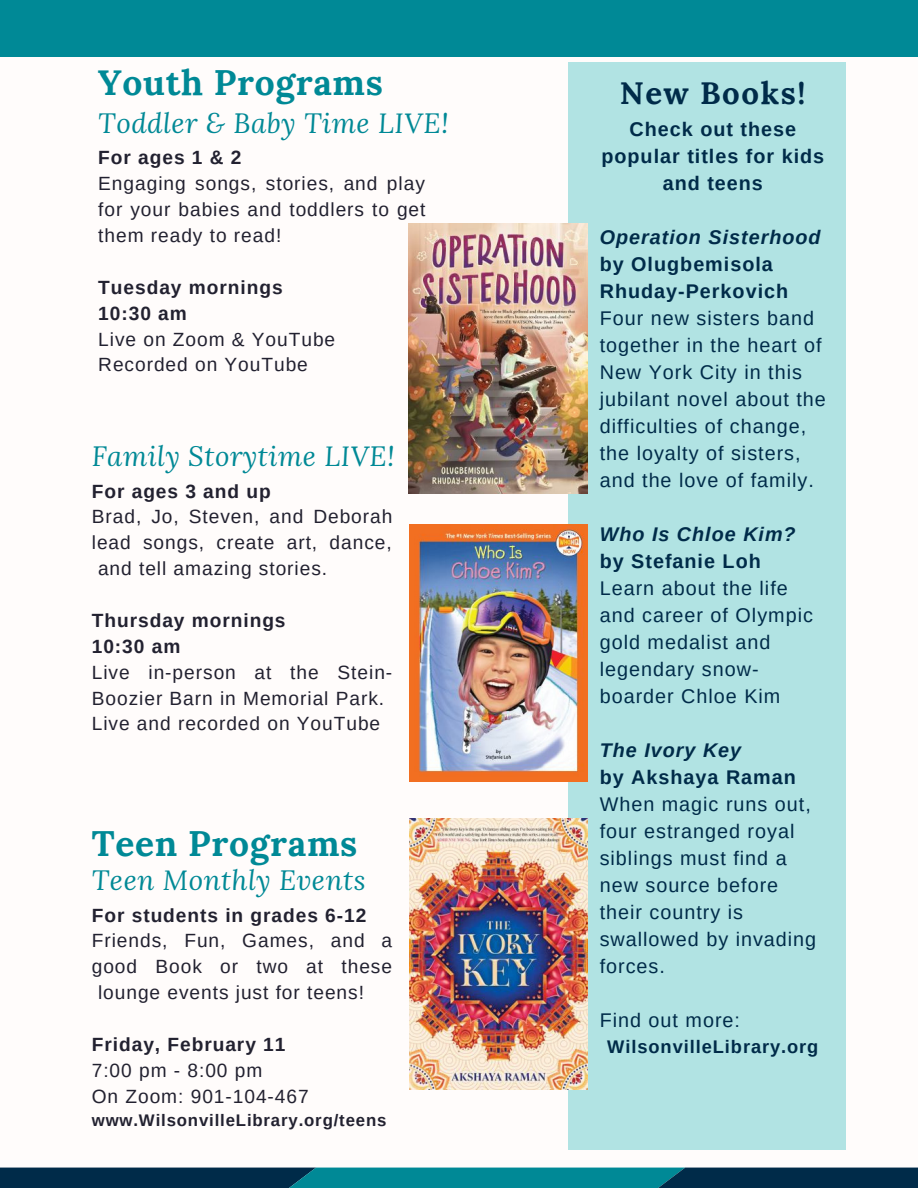
<style>
.page{position:relative;width:918px;height:1188px;background:#fffcfb}
.page>*{position:absolute;margin:0;border:0;box-sizing:border-box;transform-origin:0 0}
.t1{font:700 35.4px "Lora";letter-spacing:.02em;color:#008996}
.t2{font:700 31.2px "Lora";letter-spacing:.05em;color:#002b49}
.t3{font:italic 27.6px "Lora";letter-spacing:.02em;color:#008996}
.t4{font:19.8px/27px "Arimo";letter-spacing:.05em;color:#002b49}
.t5{font:700 19.8px/27px "Arimo";letter-spacing:.05em;color:#002b49;text-align:center}
.t6{font:italic 700 19.8px/27px "Arimo";letter-spacing:.05em;color:#002b49}
.t7{font:19.2px/25.8px "Arimo";letter-spacing:.05em;color:#222130;text-align:justify}
.t8{font:700 19.2px "Arimo";letter-spacing:.05em;color:#222130}
.t9{font:700 18.3px "Arimo";letter-spacing:.05em;color:#002b49}
.t10{font:700 16.8px "Arimo";letter-spacing:.05em;color:#222130}
.s1{font-style:italic}
.s2{font-style:normal}
</style>
<div class="page">
<svg style="left:0;top:1168px;width:918px;height:20px"></svg>
<div style="left:568px;top:62px;width:278px;height:1088px;background:#b1e3e3"></div>
<div style="left:0;top:0;width:918px;height:56px;background:#008996"></div>
<img style="left:409px;top:224px;width:179px;height:270px">
<img style="left:409px;top:524px;width:179px;height:258px">
<img style="left:409px;top:818px;width:179px;height:271px">
<p class="t1" style="left:98px;top:59px;width:286px">Youth Programs</p>
<p class="t3" style="left:98px;top:104px;width:352px">Toddler &amp; Baby Time LIVE!</p>
<p class="t8" style="left:98px;top:147px;width:145px">For ages 1 &amp; 2</p>
<p class="t7" style="left:98px;top:171px;width:329px">Engaging songs, stories, and play for your babies and toddlers to get them ready to read!</p>
<p class="t8" style="left:98px;top:276px;width:186px">Tuesday mornings</p>
<p class="t8" style="left:98px;top:302px;width:90px">10:30 am</p>
<p class="t7" style="left:98px;top:326px;width:238px">Live on Zoom &amp; YouTube</p>
<p class="t7" style="left:98px;top:352px;width:211px">Recorded on YouTube</p>
<p class="t3" style="left:92px;top:438px;width:305px">Family Storytime LIVE!</p>
<p class="t8" style="left:92px;top:480px;width:180px">For ages 3 and up</p>
<p class="t7" style="left:92px;top:504px;width:302px">Brad, Jo, Steven, and Deborah</p>
<p class="t7" style="left:92px;top:530px;width:301px">lead songs, create art, dance,</p>
<p class="t7" style="left:98px;top:556px;width:231px">and tell amazing stories.</p>
<p class="t8" style="left:92px;top:610px;width:195px">Thursday mornings</p>
<p class="t8" style="left:92px;top:635px;width:90px">10:30 am</p>
<p class="t7" style="left:92px;top:659px;width:302px">Live in-person at the Stein-<br>Boozier Barn in Memorial Park.</p>
<p class="t7" style="left:92px;top:711px;width:290px">Live and recorded on YouTube</p>
<p class="t1" style="left:92px;top:820px;width:267px">Teen Programs</p>
<p class="t3" style="left:92px;top:862px;width:275px">Teen Monthly Events</p>
<p class="t8" style="left:92px;top:904px;width:276px">For students in grades 6-12</p>
<p class="t7" style="left:92px;top:928px;width:302px">Friends, Fun, Games, and a</p>
<p class="t7" style="left:92px;top:954px;width:302px">good Book or two at these</p>
<p class="t7" style="left:98px;top:980px;width:267px">lounge events just for teens!</p>
<p class="t8" style="left:92px;top:1034px;width:195px">Friday, February 11</p>
<p class="t7" style="left:92px;top:1057px;width:172px">7:00 pm - 8:00 pm</p>
<p class="t7" style="left:92px;top:1083px;width:218px">On Zoom: 901-104-467</p>
<p class="t10" style="left:92px;top:1111px;width:296px">www.WilsonvilleLibrary.org/teens</p>
<p class="t2" style="left:620px;top:72px;width:187px">New Books!</p>
<p class="t5" style="left:601px;top:116px;width:224px">Check out these popular titles for kids and teens</p>
<p class="t5" style="left:600px;top:224px;width:222px;text-align:left"><span class="s1">Operation Sisterhood </span>by Olugbemisola<br>Rhuday-Perkovich</p>
<p class="t4" style="left:600px;top:305px;width:228px">Four new sisters band together in the heart of<br>New York City in this jubilant novel about the difficulties of change, the loyalty of sisters, and the love of family.</p>
<p class="t6" style="left:600px;top:521px;width:198px">Who Is Chloe Kim? <span class="s2">by Stefanie Loh</span></p>
<p class="t4" style="left:600px;top:575px;width:215px">Learn about the life and career of Olympic gold medalist and legendary snow&shy;boarder Chloe Kim</p>
<p class="t6" style="left:600px;top:737px;width:143px">The Ivory Key</p>
<p class="t5" style="left:600px;top:764px;width:198px">by Akshaya Raman</p>
<p class="t4" style="left:600px;top:791px;width:218px">When magic runs out, four estranged royal siblings must find a new source before their country is swallowed by invading forces.</p>
<p class="t4" style="left:600px;top:1007px;width:142px">Find out more:</p>
<p class="t9" style="left:607px;top:1036px;width:213px">WilsonvilleLibrary.org</p>
</div>
